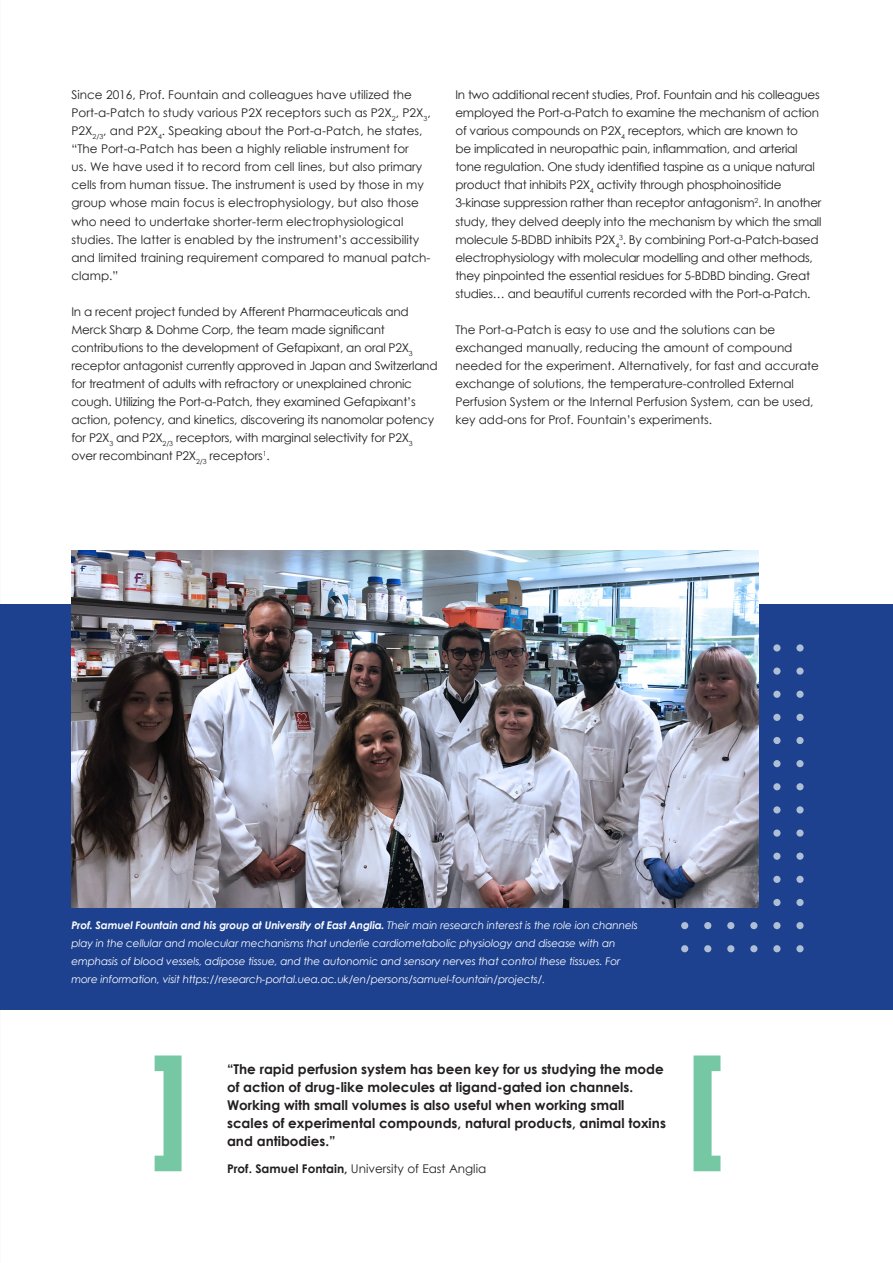
<style>
.page{position:relative;width:893px;height:1263px;background:#fff}
.page>*{position:absolute;margin:0;border:0;box-sizing:border-box;transform-origin:0 0}
.t1{font:700 13.5px/18px "Century Gothic";color:#231f20}
.Body_copy{font:12px/18px "Century Gothic";letter-spacing:-.02em;color:#231f20}
.Body_copy-2{font:12px/18px "Century Gothic";color:#231f20}
.Picture_text_body{font:italic 10.5px/18px "Century Gothic";letter-spacing:-.01em;color:#fff}
.s1{font-weight:700}
</style>
<div class="page">
<div style="left:0;top:604px;width:893px;height:406px;background:#1d418e"></div>
<div style="left:773px;top:644px;width:7px;height:7px;background:#aebed5;border-radius:50%"></div>
<div style="left:796px;top:644px;width:8px;height:7px;background:#aebed5;border-radius:50%"></div>
<div style="left:773px;top:667px;width:7px;height:8px;background:#aebed5;border-radius:50%"></div>
<div style="left:796px;top:667px;width:8px;height:8px;background:#aebed5;border-radius:50%"></div>
<div style="left:773px;top:691px;width:7px;height:7px;background:#aebed5;border-radius:50%"></div>
<div style="left:796px;top:691px;width:8px;height:7px;background:#aebed5;border-radius:50%"></div>
<div style="left:773px;top:714px;width:7px;height:7px;background:#aebed5;border-radius:50%"></div>
<div style="left:796px;top:714px;width:8px;height:7px;background:#aebed5;border-radius:50%"></div>
<div style="left:773px;top:737px;width:7px;height:7px;background:#aebed5;border-radius:50%"></div>
<div style="left:796px;top:737px;width:8px;height:7px;background:#aebed5;border-radius:50%"></div>
<div style="left:773px;top:760px;width:7px;height:7px;background:#aebed5;border-radius:50%"></div>
<div style="left:796px;top:760px;width:8px;height:7px;background:#aebed5;border-radius:50%"></div>
<div style="left:773px;top:783px;width:7px;height:7px;background:#aebed5;border-radius:50%"></div>
<div style="left:796px;top:783px;width:8px;height:7px;background:#aebed5;border-radius:50%"></div>
<div style="left:773px;top:806px;width:7px;height:7px;background:#aebed5;border-radius:50%"></div>
<div style="left:796px;top:806px;width:8px;height:7px;background:#aebed5;border-radius:50%"></div>
<div style="left:773px;top:829px;width:7px;height:8px;background:#aebed5;border-radius:50%"></div>
<div style="left:796px;top:829px;width:8px;height:8px;background:#aebed5;border-radius:50%"></div>
<div style="left:773px;top:853px;width:7px;height:7px;background:#aebed5;border-radius:50%"></div>
<div style="left:796px;top:853px;width:8px;height:7px;background:#aebed5;border-radius:50%"></div>
<div style="left:773px;top:876px;width:7px;height:7px;background:#aebed5;border-radius:50%"></div>
<div style="left:796px;top:876px;width:8px;height:7px;background:#aebed5;border-radius:50%"></div>
<div style="left:773px;top:899px;width:7px;height:7px;background:#aebed5;border-radius:50%"></div>
<div style="left:796px;top:899px;width:8px;height:7px;background:#aebed5;border-radius:50%"></div>
<div style="left:681px;top:922px;width:7px;height:7px;background:#aebed5;border-radius:50%"></div>
<div style="left:704px;top:922px;width:7px;height:7px;background:#aebed5;border-radius:50%"></div>
<div style="left:727px;top:922px;width:7px;height:7px;background:#aebed5;border-radius:50%"></div>
<div style="left:750px;top:922px;width:7px;height:7px;background:#aebed5;border-radius:50%"></div>
<div style="left:773px;top:922px;width:7px;height:7px;background:#aebed5;border-radius:50%"></div>
<div style="left:796px;top:922px;width:8px;height:7px;background:#aebed5;border-radius:50%"></div>
<div style="left:681px;top:945px;width:7px;height:7px;background:#aebed5;border-radius:50%"></div>
<div style="left:704px;top:945px;width:7px;height:7px;background:#aebed5;border-radius:50%"></div>
<div style="left:727px;top:945px;width:7px;height:7px;background:#aebed5;border-radius:50%"></div>
<div style="left:750px;top:945px;width:7px;height:7px;background:#aebed5;border-radius:50%"></div>
<div style="left:773px;top:945px;width:7px;height:7px;background:#aebed5;border-radius:50%"></div>
<div style="left:796px;top:945px;width:8px;height:7px;background:#aebed5;border-radius:50%"></div>
<img style="left:72px;top:551px;width:686px;height:356px">
<svg style="left:155px;top:1055px;width:27px;height:116px"></svg>
<svg style="left:693px;top:1055px;width:27px;height:116px"></svg>
<p class="Body_copy-2" style="left:71px;top:86px;width:361px">Since 2016, Prof. Fountain and colleagues have utilized the Port-a-Patch to study various P2X receptors such as P2X<sub>2</sub>, P2X<sub>3</sub>, P2X<sub>2/3</sub>, and P2X<sub>4</sub>. Speaking about the Port-a-Patch, he states, “The Port-a-Patch has been a highly reliable instrument for<br>us. We have used it to record from cell lines, but also primary cells from human tissue. The instrument is used by those in my group whose main focus is electrophysiology, but also those who need to undertake shorter-term electrophysiological studies. The latter is enabled by the instrument’s accessibility and limited training requirement compared to manual patch&shy;clamp.”</p>
<p class="Body_copy" style="left:71px;top:302px;width:368px">In a recent project funded by Afferent Pharmaceuticals and Merck Sharp &amp; Dohme Corp, the team made significant contributions to the development of Gefapixant, an oral P2X<sub>3 </sub>receptor antagonist currently approved in Japan and Switzerland for treatment of adults with refractory or unexplained chronic cough. Utilizing the Port-a-Patch, they examined Gefapixant’s action, potency, and kinetics, discovering its nanomolar potency for P2X<sub>3</sub> and P2X<sub>2/3</sub> receptors, with marginal selectivity for P2X<sub>3 </sub>over recombinant P2X<sub>2/3</sub> receptors<sup>1</sup>.</p>
<p class="Body_copy" style="left:455px;top:86px;width:368px">In two additional recent studies, Prof. Fountain and his colleagues employed the Port-a-Patch to examine the mechanism of action of various compounds on P2X<sub>4</sub> receptors, which are known to<br>be implicated in neuropathic pain, inflammation, and arterial tone regulation. One study identified taspine as a unique natural product that inhibits P2X<sub>4</sub> activity through phosphoinositide 3-kinase suppression rather than receptor antagonism<sup>2</sup>. In another study, they delved deeply into the mechanism by which the small molecule 5-BDBD inhibits P2X<sub>4</sub><sup>3</sup>. By combining Port-a-Patch-based electrophysiology with molecular modelling and other methods, they pinpointed the essential residues for 5-BDBD binding. Great studies… and beautiful currents recorded with the Port-a-Patch.</p>
<p class="Body_copy" style="left:455px;top:320px;width:365px">The Port-a-Patch is easy to use and the solutions can be exchanged manually, reducing the amount of compound needed for the experiment. Alternatively, for fast and accurate exchange of solutions, the temperature-controlled External Perfusion System or the Internal Perfusion System, can be used, key add-ons for Prof. Fountain’s experiments.</p>
<p class="Picture_text_body" style="left:71px;top:916px;width:568px"><span class="s1">Prof. Samuel Fountain and his group at University of East Anglia.</span> Their main research interest is the role ion channels play in the cellular and molecular mechanisms that underlie cardiometabolic physiology and disease with an emphasis of blood vessels, adipose tissue, and the autonomic and sensory nerves that control these tissues. For more information, visit https://research-portal.uea.ac.uk/en/persons/samuel-fountain/projects/.</p>
<p class="t1" style="left:227px;top:1059px;width:440px">“The rapid perfusion system has been key for us studying the mode of action of drug-like molecules at ligand-gated ion channels.<br>Working with small volumes is also useful when working small scales of experimental compounds, natural products, animal toxins and antibodies.”</p>
<p class="Body_copy-2" style="left:227px;top:1159px;width:261px"><span class="s1">Prof. Samuel Fontain,</span> University of East Anglia</p>
</div>
